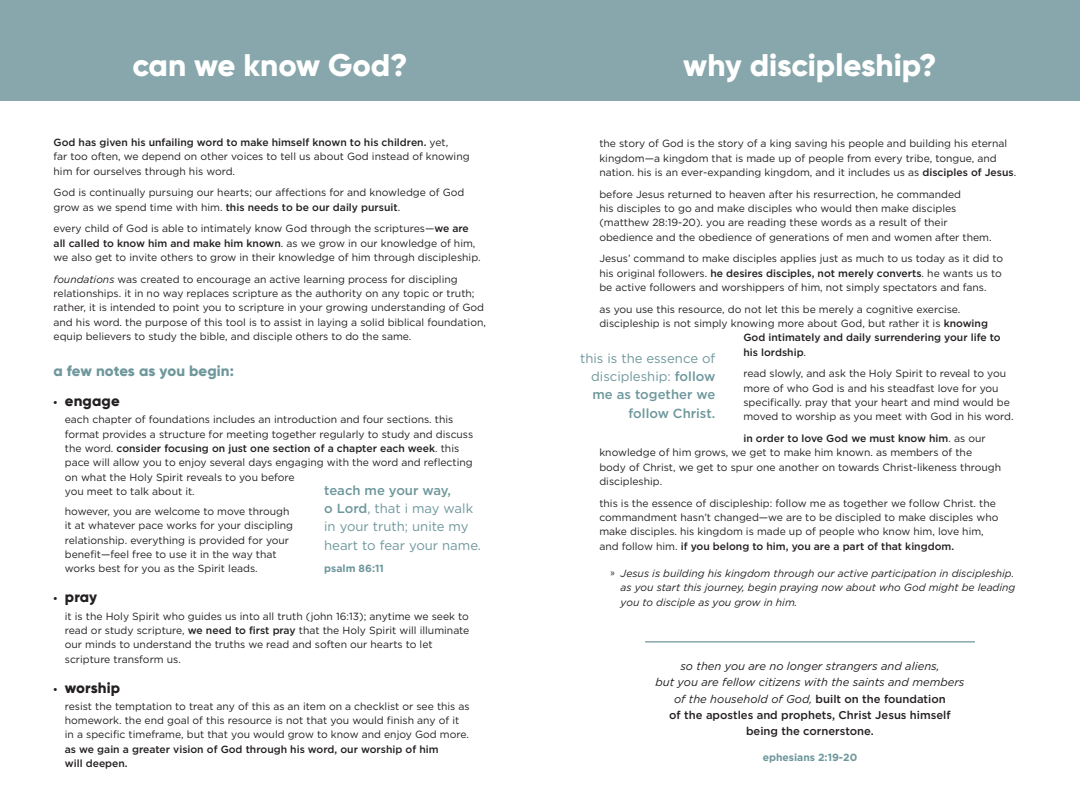
<style>
.page{position:relative;width:1080px;height:810px;background:#fff}
.page>*{position:absolute;margin:0;border:0;box-sizing:border-box;transform-origin:0 0}
.TITLE_sections_extra{font:800 31.25px "Gilroy";color:#fff}
.SUBHEADER_green_smal{font:800 15px "Gilroy";letter-spacing:.005em;color:#6e979c}
.t1{font:800 15px "Gilroy";letter-spacing:.01em;color:#231f20}
.PULLED_VERSE_right_l{font:13.12px/18.1px "Gotham";color:#6e979c}
.PULLED_VERSE_right_l-2{font:500 13.12px/18.1px "Gotham";color:#6e979c;text-align:right}
.VERSE_BOTTOM_italic{font:italic 11.25px/16.2px "Gotham";color:#231f20;text-align:center}
.INDENT_bulleted_para{font:10.38px/14.4px "Gotham";color:#231f20}
.t2{font:italic 10.38px/14.4px "Gotham";color:#231f20;text-align:justify}
.t3{font:500 10.38px "Gotham";color:#231f20}
.VERSE_BOTTOM_referen{font:700 10.38px "Gotham";color:#6e979c}
.PULLED_QUOTE_left_re{font:700 10.38px "Gotham";color:#6e979c}
.s1{font-weight:500}
.s2{font-style:italic}
.s3{font-size:10px}
.s4{font-weight:400}
.s5{font-family:"Myriad Pro";font-style:normal}
.s6{font-weight:500;font-style:normal}
</style>
<div class="page">
<div style="left:0;top:0;width:1080px;height:101px;background:#88a7ac"></div>
<hr style="left:645px;top:641px;width:330px;height:1px;background:#6e979c">
<p class="TITLE_sections_extra" style="left:132px;top:46px;width:277px">can we know God?</p>
<p class="TITLE_sections_extra" style="left:683px;top:46px;width:255px">why discipleship?</p>
<p class="INDENT_bulleted_para" style="left:54px;top:135px;width:418px"><span class="s1">God has given his unfailing word to make himself known to his children.</span> yet,<br>far too often, we depend on other voices to tell us about God instead of knowing him for ourselves through his word.</p>
<p class="INDENT_bulleted_para" style="left:54px;top:185px;width:412px">God is continually pursuing our hearts; our affections for and knowledge of God grow as we spend time with him. <span class="s1">this needs to be our daily pursuit</span>.</p>
<p class="INDENT_bulleted_para" style="left:54px;top:221px;width:429px">every child of God is able to intimately know God through the scriptures—<span class="s1">we are all called to know him and make him known</span>. as we grow in our knowledge of him, we also get to invite others to grow in their knowledge of him through discipleship.</p>
<p class="INDENT_bulleted_para" style="left:54px;top:272px;width:434px"><span class="s2">foundations</span> was created to encourage an active learning process for discipling relationships. it in no way replaces scripture as the authority on any topic or truth; rather, it is intended to point you to scripture in your growing understanding of God and his word. the purpose of this tool is to assist in laying a solid biblical foundation, equip believers to study the bible, and disciple others to do the same.</p>
<p class="SUBHEADER_green_smal" style="left:54px;top:361px;width:182px">a few notes as you begin:</p>
<p class="t1" style="left:54px;top:392px;width:68px"><span class="s3">•</span> engage</p>
<p class="INDENT_bulleted_para" style="left:65px;top:412px;width:410px">each chapter of foundations includes an introduction and four sections. this format provides a structure for meeting together regularly to study and discuss the word. <span class="s1">consider focusing on just one section of a chapter each week</span>. this pace will allow you to enjoy several days engaging with the word and reflecting on what the Holy Spirit reveals to you before<br>you meet to talk about it.</p>
<p class="INDENT_bulleted_para" style="left:65px;top:504px;width:230px">however, you are welcome to move through it at whatever pace works for your discipling relationship. everything is provided for your benefit—feel free to use it in the way that works best for you as the Spirit leads.</p>
<p class="t1" style="left:54px;top:588px;width:45px"><span class="s3">•</span> pray</p>
<p class="INDENT_bulleted_para" style="left:65px;top:608px;width:406px">it is the Holy Spirit who guides us into all truth (john 16:13); anytime we seek to read or study scripture, <span class="s1">we need to first pray</span> that the Holy Spirit will illuminate our minds to understand the truths we read and soften our hearts to let scripture transform us.</p>
<p class="t1" style="left:54px;top:678px;width:68px"><span class="s3">•</span> worship</p>
<p class="INDENT_bulleted_para" style="left:65px;top:699px;width:406px">resist the temptation to treat any of this as an item on a checklist or see this as homework. the end goal of this resource is not that you would finish any of it in a specific timeframe, but that you would grow to know and enjoy God more. <span class="s1">as we gain a greater vision of God through his word, our worship of him<br>will deepen.</span></p>
<p class="PULLED_VERSE_right_l" style="left:324px;top:481px;width:158px"><span class="s1">teach me your way,<br>o Lord</span>, that i may walk in your truth; unite my heart to fear your name.</p>
<p class="PULLED_QUOTE_left_re" style="left:324px;top:561px;width:61px">psalm 86:11</p>
<p class="INDENT_bulleted_para" style="left:599px;top:136px;width:418px">the story of God is the story of a king saving his people and building his eternal kingdom—a kingdom that is made up of people from every tribe, tongue, and nation. his is an ever-expanding kingdom, and it includes us as <span class="s1">disciples of Jesus</span>.</p>
<p class="INDENT_bulleted_para" style="left:599px;top:186px;width:394px">before Jesus returned to heaven after his resurrection, he commanded<br>his disciples to go and make disciples who would then make disciples (matthew 28:19-20). you are reading these words as a result of their obedience and the obedience of generations of men and women after them.</p>
<p class="INDENT_bulleted_para" style="left:599px;top:251px;width:405px">Jesus’ command to make disciples applies just as much to us today as it did to his original followers. <span class="s1">he desires disciples, not merely converts</span>. he wants us to be active followers and worshippers of him, not simply spectators and fans.</p>
<p class="INDENT_bulleted_para" style="left:599px;top:302px;width:363px">as you use this resource, do not let this be merely a cognitive exercise.</p>
<p class="INDENT_bulleted_para" style="left:599px;top:316px;width:390px">discipleship is not simply knowing more about God, but rather it is <span class="s1">knowing</span></p>
<p class="t3" style="left:743px;top:331px;width:259px">God intimately and daily surrendering your life to</p>
<p class="t3" style="left:743px;top:345px;width:64px">his lordship<span class="s4">.</span></p>
<p class="INDENT_bulleted_para" style="left:743px;top:366px;width:272px">read slowly, and ask the Holy Spirit to reveal to you more of who God is and his steadfast love for you specifically. pray that your heart and mind would be moved to worship as you meet with God in his word.</p>
<p class="INDENT_bulleted_para" style="left:599px;top:431px;width:403px;text-indent:144px"><span class="s1">in order to love God we must know him</span>. as our knowledge of him grows, we get to make him known. as members of the body of Christ, we get to spur one another on towards Christ-likeness through discipleship.</p>
<p class="INDENT_bulleted_para" style="left:599px;top:496px;width:401px">this is the essence of discipleship: follow me as together we follow Christ. the commandment hasn’t changed—we are to be discipled to make disciples who make disciples. his kingdom is made up of people who know him, love him, and follow him. <span class="s1">if you belong to him, you are a part of that kingdom.</span></p>
<p class="t2" style="left:621px;top:566px;width:396px;text-indent:-10px"><span class="s5">»</span> Jesus is building his kingdom through our active participation in discipleship. as you start this journey, begin praying now about who God might be leading you to disciple as you grow in him.</p>
<p class="PULLED_VERSE_right_l-2" style="left:580px;top:349px;width:137px"><span class="s4">this is the essence of discipleship:</span> follow me as together we follow Christ.</p>
<p class="VERSE_BOTTOM_italic" style="left:655px;top:658px;width:311px">so then you are no longer strangers and aliens,<br>but you are fellow citizens with the saints and members of the household of God, <span class="s6">built on the foundation<br>of the apostles and prophets, Christ Jesus himself being the cornerstone.</span></p>
<p class="VERSE_BOTTOM_referen" style="left:763px;top:751px;width:96px">ephesians 2:19-20</p>
</div>
